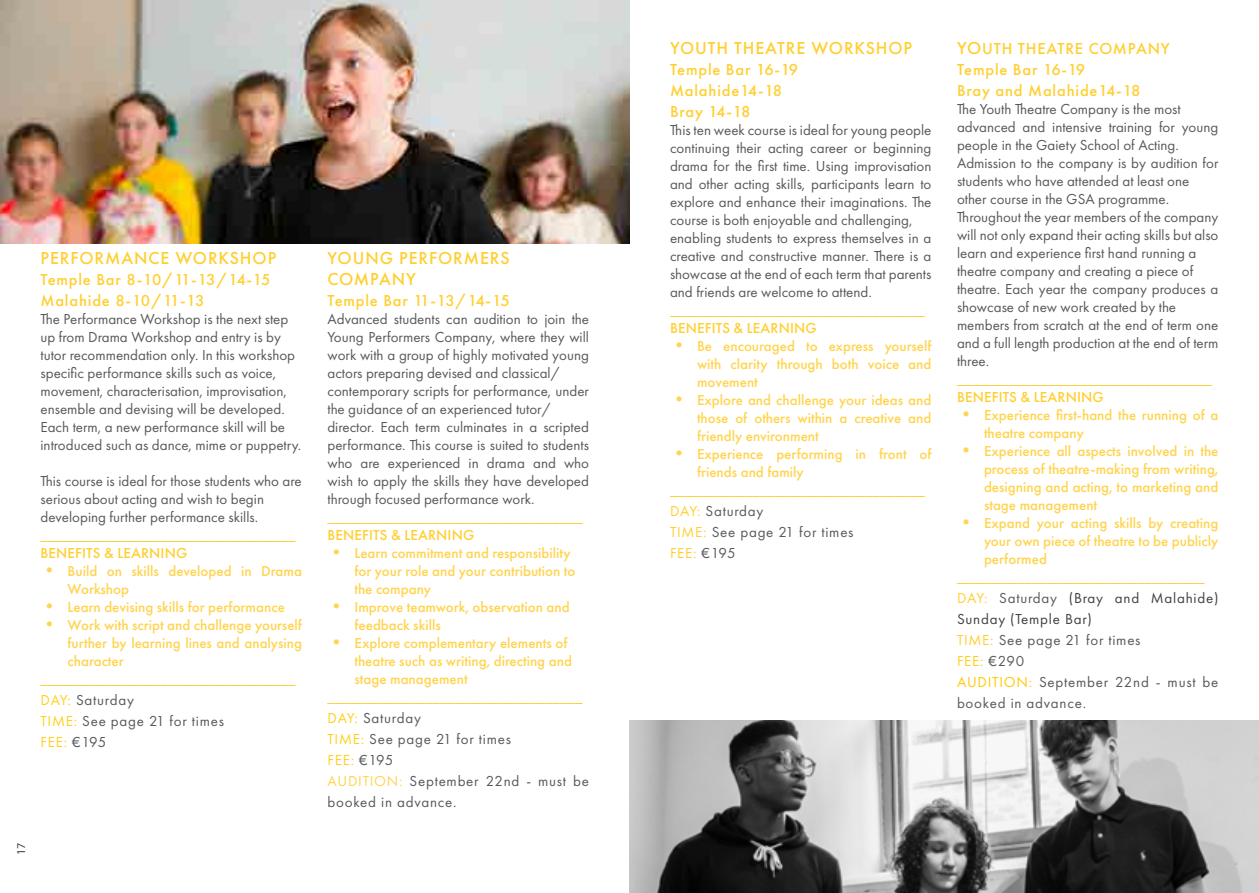
<style>
.page{position:relative;width:1259px;height:893px;background:#fff}
.page>*{position:absolute;margin:0;border:0;box-sizing:border-box;transform-origin:0 0}
.t1{font:500 18px/21px "Futura PT";letter-spacing:.05em;color:#ffcf31}
.t2{font:500 16.5px/21px "Futura PT";letter-spacing:.05em;color:#ffcf31}
.t3{font:15px/18px "Futura PT";color:#58595b}
.t4{font:500 15px/18px "Futura PT";color:#ffd44f}
.t5{font:15px/21px "Futura PT";letter-spacing:.05em;color:#ffcf31}
.t6{font:15px/21px "Futura PT";letter-spacing:.05em;color:#58595b}
.t7{font:500 15px "Futura PT";letter-spacing:.01em;color:#ffcf31}
.t8{font:12px "Myriad Pro";color:#414042}
.s1{font-size:18px}
.s2{color:#ffd01e}
.s3{color:#58595b}
.s4{color:#ffcf31}
.s5{color:#ffd44f}
.s6{color:#414042}
.s7{color:#ffcb05}
</style>
<div class="page">
<img style="left:0;top:0;width:629px;height:243px">
<img style="left:629px;top:720px;width:630px;height:173px">
<p class="t1" style="left:40px;top:247px;width:237px">PERFORMANCE WORKSHOP</p>
<p class="t2" style="left:40px;top:269px;width:232px">Temple Bar 8-10/11-13/14-15<br>Malahide 8-10/11-13</p>
<p class="t3" style="left:40px;top:310px;width:262px">The Performance Workshop is the next step up from Drama Workshop and entry is by tutor recommendation only. In this workshop specific performance skills such as voice, movement, characterisation, improvisation, ensemble and devising will be developed.<br>Each term, a new performance skill will be introduced such as dance, mime or puppetry.</p>
<p class="t3" style="left:40px;top:472px;width:263px">This course is ideal for those students who are serious about acting and wish to begin developing further performance skills.</p>
<p class="t5" style="left:40px;top:524px;width:256px">__________________________________</p>
<p class="t7" style="left:41px;top:544px;width:148px">BENEFITS &amp; LEARNING</p>
<p class="t4" style="left:68px;top:562px;width:236px;text-indent:-27px"><span class="s1">•</span> Build on skills developed in Drama<br>Workshop</p>
<p class="t4" style="left:40px;top:598px;width:246px"><span class="s1">•</span> Learn devising skills for performance</p>
<p class="t4" style="left:68px;top:616px;width:236px;text-align:justify;text-indent:-27px"><span class="s1">•</span> Work with script and challenge yourself further by learning lines and analysing character</p>
<p class="t5" style="left:40px;top:668px;width:257px">__________________________________<br><span class="s2">DAY:</span> <span class="s3">Saturday<br></span><span class="s2">TIME:</span> <span class="s3">See page 21 for times<br></span><span class="s2">FEE:</span> <span class="s3">€195</span></p>
<p class="t8" style="left:14px;top:855px;width:14px;rotate:-90deg">17</p>
<p class="t1" style="left:327px;top:247px;width:184px">YOUNG PERFORMERS<br>COMPANY</p>
<p class="t2" style="left:327px;top:290px;width:184px">Temple Bar 11-13/14-15</p>
<p class="t3" style="left:327px;top:310px;width:263px">Advanced students can audition to join the Young Performers Company, where they will work with a group of highly motivated young actors preparing devised and classical/ contemporary scripts for performance, under the guidance of an experienced tutor/ director. Each term culminates in a scripted performance. This course is suited to students who are experienced in drama and who wish to apply the skills they have developed through focused performance work.</p>
<p class="t5" style="left:327px;top:506px;width:256px">__________________________________</p>
<p class="t7" style="left:327px;top:526px;width:148px">BENEFITS &amp; LEARNING</p>
<p class="t4" style="left:354px;top:544px;width:222px;text-indent:-27px"><span class="s1">•</span> Learn commitment and responsibility for your role and your contribution to the company</p>
<p class="t4" style="left:354px;top:598px;width:217px;text-indent:-27px"><span class="s1">•</span> Improve teamwork, observation and feedback skills</p>
<p class="t4" style="left:354px;top:634px;width:219px;text-indent:-27px"><span class="s1">•</span> Explore complementary elements of theatre such as writing, directing and stage management</p>
<p class="t6" style="left:327px;top:686px;width:263px"><span class="s4">__________________________________<br></span><span class="s2">DAY:</span> Saturday<br><span class="s2">TIME:</span> See page 21 for times<br><span class="s2">FEE:</span> €195<br><span class="s5">AUDITION:</span> September 22nd - must be booked in advance.</p>
<p class="t1" style="left:670px;top:38px;width:244px">YOUTH THEATRE WORKSHOP</p>
<p class="t2" style="left:670px;top:59px;width:130px">Temple Bar 16-19<br>Malahide14-18<br>Bray 14-18</p>
<p class="t3" style="left:670px;top:121px;width:263px">This ten week course is ideal for young people continuing their acting career or beginning drama for the first time. Using improvisation and other acting skills, participants learn to explore and enhance their imaginations. The course is both enjoyable and challenging, enabling students to express themselves in a creative and constructive manner. There is a showcase at the end of each term that parents and friends are welcome to attend.</p>
<p class="t5" style="left:670px;top:300px;width:256px">__________________________________</p>
<p class="t7" style="left:670px;top:319px;width:148px">BENEFITS &amp; LEARNING</p>
<p class="t4" style="left:697px;top:337px;width:236px;text-align:justify;text-indent:-27px"><span class="s1">•</span> Be encouraged to express yourself with clarity through both voice and movement</p>
<p class="t4" style="left:697px;top:391px;width:236px;text-align:justify;text-indent:-27px"><span class="s1">•</span> Explore and challenge your ideas and those of others within a creative and friendly environment</p>
<p class="t4" style="left:697px;top:445px;width:236px;text-indent:-27px"><span class="s1">•</span> Experience performing in front of friends and family</p>
<p class="t5" style="left:670px;top:480px;width:256px">__________________________________<br>DAY: <span class="s3">Saturday<br></span>TIME: <span class="s3">See page 21 for times<br></span>FEE: <span class="s3">€195</span></p>
<p class="t2" style="left:957px;top:38px;width:214px"><span class="s1">YO</span>UTH THEATRE COMPANY<br>Temple Bar 16-19<br>Bray and Malahide14-18</p>
<p class="t3" style="left:957px;top:100px;width:263px">The Youth Theatre Company is the most advanced and intensive training for young people in the Gaiety School of Acting.<br>Admission to the company is by audition for students who have attended at least one other course in the GSA programme.<br>Throughout the year members of the company will not only expand their acting skills but also learn and experience first hand running a theatre company and creating a piece of theatre. Each year the company produces a showcase of new work created by the members from scratch at the end of term one and a full length production at the end of term three.</p>
<p class="t5" style="left:957px;top:369px;width:256px">__________________________________</p>
<p class="t7" style="left:957px;top:388px;width:148px">BENEFITS &amp; LEARNING</p>
<p class="t4" style="left:984px;top:406px;width:236px;text-indent:-27px"><span class="s1">•</span> Experience first-hand the running of a theatre company</p>
<p class="t4" style="left:984px;top:442px;width:236px;text-align:justify;text-indent:-27px"><span class="s1">•</span> Experience all aspects involved in the process of theatre-making from writing, designing and acting, to marketing and stage management</p>
<p class="t4" style="left:984px;top:514px;width:236px;text-align:justify;text-indent:-27px"><span class="s1">•</span> Expand your acting skills by creating your own piece of theatre to be publicly performed</p>
<p class="t6" style="left:957px;top:567px;width:263px"><span class="s4">_________________________________<br>DAY:</span> Saturday <span class="s6">(Bray and Malahide)<br>Sunday (Temple Bar)<br></span><span class="s4">TIME:</span> See page 21 for times<br><span class="s2">FEE:</span> €290<br><span class="s7">AUDITION:</span> September 22nd - must be booked in advance.</p>
</div>
